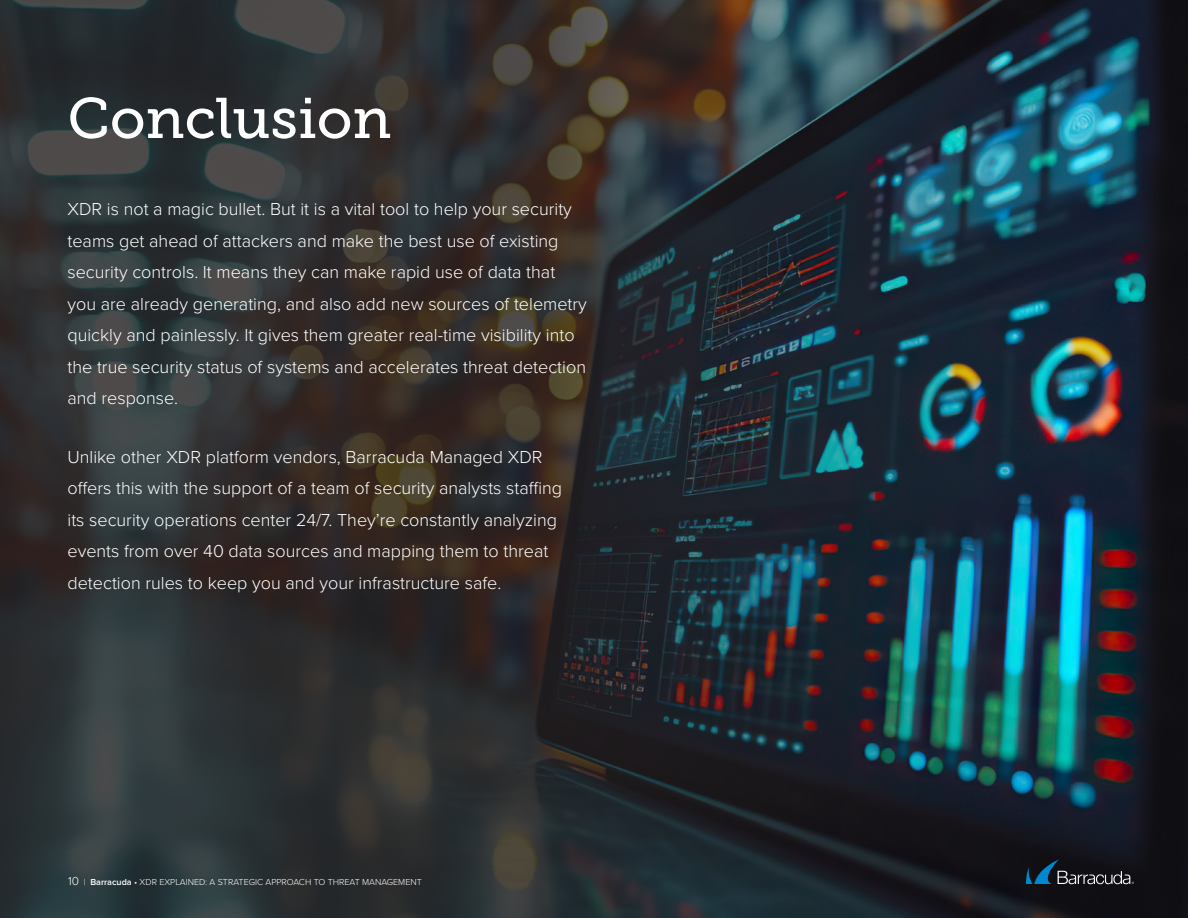
<style>
.page{position:relative;width:1188px;height:918px;background:#fff}
.page>*{position:absolute;margin:0;border:0;box-sizing:border-box;transform-origin:0 0}
.large_body{font:57px "Museo Slab 500";color:#fff}
.large_body-2{font:300 18px/31.5px "Proxima Nova";color:#fff}
.large_body-3{font:300 9px "Proxima Nova";color:#fff}
.s1{font-size:12px}
.s2{font-weight:600}
</style>
<div class="page">
<img style="left:0;top:0;width:1188px;height:918px">
<svg style="left:1026px;top:860px;width:108px;height:24px;background:#25323d"></svg>
<p class="large_body" style="left:68px;top:87px;width:325px">Conclusion</p>
<p class="large_body-2" style="left:68px;top:192px;width:521px">XDR is not a magic bullet. But it is a vital tool to help your security teams get ahead of attackers and make the best use of existing security controls. It means they can make rapid use of data that you are already generating, and also add new sources of telemetry quickly and painlessly. It gives them greater real-time visibility into the true security status of systems and accelerates threat detection and response.</p>
<p class="large_body-2" style="left:68px;top:440px;width:496px">Unlike other XDR platform vendors, Barracuda Managed XDR offers this with the support of a team of security analysts staffing its security operations center 24/7. They’re constantly analyzing events from over 40 data sources and mapping them to threat detection rules to keep you and your infrastructure safe.</p>
<p class="large_body-3" style="left:68px;top:875px;width:355px"><span class="s1">10</span> | <span class="s2">Barracuda</span> • XDR EXPLAINED: A STRATEGIC APPROACH TO THREAT MANAGEMENT</p>
</div>
